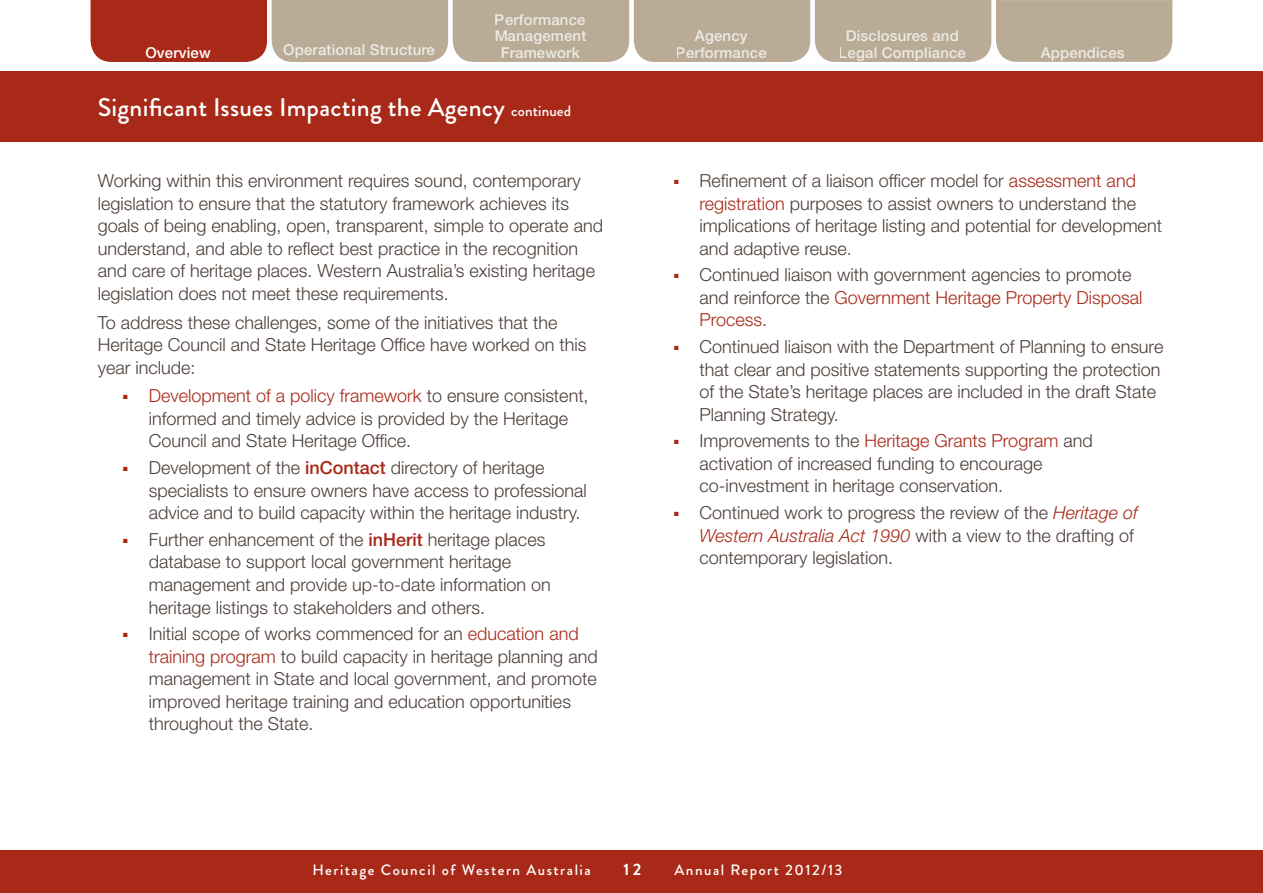
<style>
.page{position:relative;width:1263px;height:893px;background:#fff}
.page>*{position:absolute;margin:0;border:0;box-sizing:border-box;transform-origin:0 0}
.t1{font:500 25.5px "Brandon Grotesque";letter-spacing:.01em;color:#fff}
.t2{font:300 18px/22.5px "Helvetica Neue LT Std";color:#4b3e38}
.t3{font:700 16.5px "Brandon Grotesque";color:#fff}
.t4{font:500 15px/16.5px "Helvetica Neue LT Std";letter-spacing:.01em;color:#fff;text-align:center}
.t5{font:500 15px "Brandon Grotesque";letter-spacing:.1em;color:#fff}
.s1{font-size:15px}
.s2{color:#a82918}
.s3{font-weight:500;color:#a82918}
.s4{font-style:italic;color:#a82918}
</style>
<div class="page">
<div style="left:0;top:72px;width:1263px;height:70px;background:#a82918"></div>
<div style="left:0;top:850px;width:1263px;height:43px;background:#a82918"></div>
<svg style="left:91px;top:0;width:1081px;height:62px;background:#b89985"></svg>
<p class="t4" style="left:494px;top:11px;width:94px">Performance<br>Management<br>Framework</p>
<p class="t4" style="left:676px;top:27px;width:92px">Agency<br>Performance</p>
<p class="t4" style="left:846px;top:27px;width:114px">Disclosures and</p>
<p class="t4" style="left:283px;top:41px;width:153px">Operational Structure</p>
<p class="t4" style="left:145px;top:44px;width:67px">Overview</p>
<p class="t4" style="left:839px;top:44px;width:129px">Legal Compliance</p>
<h1 class="t1" style="left:98px;top:89px;width:475px">Significant Issues Impacting the Agency <span class="s1">continued</span></h1>
<p class="t4" style="left:1041px;top:44px;width:85px">Appendices</p>
<p class="t2" style="left:98px;top:169px;width:507px">Working within this environment requires sound, contemporary legislation to ensure that the statutory framework achieves its goals of being enabling, open, transparent, simple to operate and understand, and able to reflect best practice in the recognition and care of heritage places. Western Australia’s existing heritage legislation does not meet these requirements.</p>
<p class="t2" style="left:98px;top:311px;width:490px">To address these challenges, some of the initiatives that the<br>Heritage Council and State Heritage Office have worked on this year include:</p>
<p class="t2" style="left:149px;top:384px;width:441px;text-indent:-26px"><sup>■</sup> <span class="s2">Development of a policy framework</span> to ensure consistent, informed and timely advice is provided by the Heritage<br>Council and State Heritage Office.</p>
<p class="t2" style="left:149px;top:456px;width:440px;text-indent:-26px"><sup>■</sup> Development of the <span class="s3">inContact</span> directory of heritage specialists to ensure owners have access to professional advice and to build capacity within the heritage industry.</p>
<p class="t2" style="left:149px;top:528px;width:404px;text-indent:-26px"><sup>■</sup> Further enhancement of the <span class="s3">inHerit</span> heritage places database to support local government heritage management and provide up-to-date information on heritage listings to stakeholders and others.</p>
<p class="t2" style="left:149px;top:622px;width:450px;text-indent:-26px"><sup>■</sup> Initial scope of works commenced for an <span class="s2">education and training program</span> to build capacity in heritage planning and management in State and local government, and promote improved heritage training and education opportunities throughout the State.</p>
<p class="t2" style="left:699px;top:169px;width:464px;text-indent:-26px"><sup>■</sup> Refinement of a liaison officer model for <span class="s2">assessment and registration</span> purposes to assist owners to understand the implications of heritage listing and potential for development and adaptive reuse.</p>
<p class="t2" style="left:699px;top:263px;width:444px;text-indent:-26px"><sup>■</sup> Continued liaison with government agencies to promote and reinforce the <span class="s2">Government Heritage Property Disposal<br>Process</span>.</p>
<p class="t2" style="left:699px;top:335px;width:465px;text-indent:-26px"><sup>■</sup> Continued liaison with the Department of Planning to ensure that clear and positive statements supporting the protection of the State’s heritage places are included in the draft State Planning Strategy.</p>
<p class="t2" style="left:699px;top:429px;width:395px;text-indent:-26px"><sup>■</sup> Improvements to the <span class="s2">Heritage Grants Program</span> and activation of increased funding to encourage co-investment in heritage conservation.</p>
<p class="t2" style="left:699px;top:501px;width:440px;text-indent:-26px"><sup>■</sup> Continued work to progress the review of the <span class="s4">Heritage of<br>Western Australia Act 1990</span> with a view to the drafting of contemporary legislation.</p>
<p class="t5" style="left:313px;top:860px;width:280px">Heritage Council of Western Australia</p>
<p class="t3" style="left:623px;top:858px;width:19px">12</p>
<p class="t5" style="left:674px;top:860px;width:170px">Annual Report 2012/13</p>
</div>
